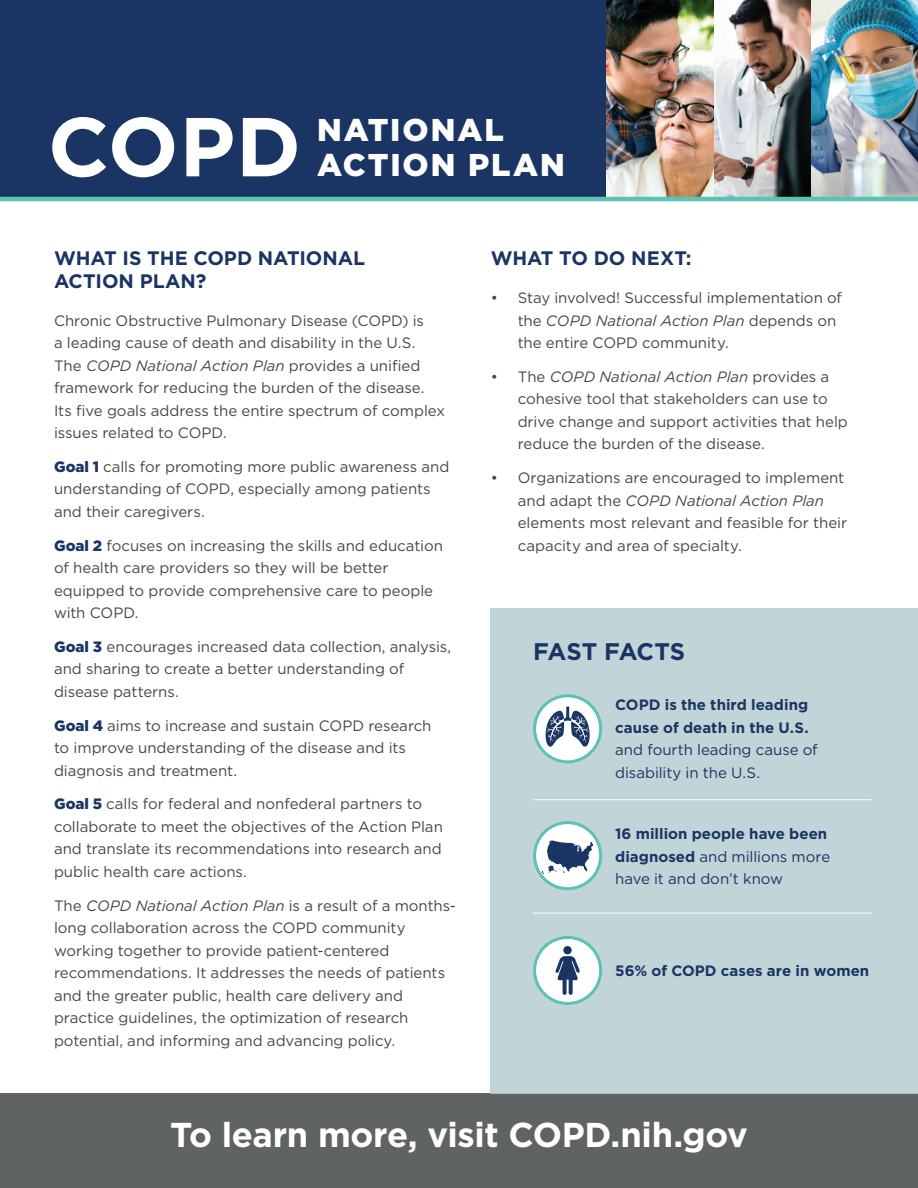
<style>
.page{position:relative;width:918px;height:1188px;background:#fff}
.page>*{position:absolute;margin:0;border:0;box-sizing:border-box;transform-origin:0 0}
.t1{font:700 83.4px "Gotham";color:#fff}
.t2{font:700 34.5px "Gotham";letter-spacing:-.01em;color:#fff}
.t3{font:900 31.5px/35.1px "Gotham";letter-spacing:.06em;color:#fff}
.t4{font:700 24px "Gotham";letter-spacing:-.005em;color:#1a3564}
.t5{font:700 19.5px/22.5px "Gotham";letter-spacing:-.005em;color:#1a3564}
.t6{font:15px/22.5px "Gotham";letter-spacing:-.005em;color:#444749}
.t7{font:15px/22.5px "Gotham";letter-spacing:-.005em;color:#1a3564}
.t8{font:700 15px/22.5px "Gotham";letter-spacing:.005em;color:#1a3564}
.s1{font-style:italic}
.s2{font-weight:900;color:#1a3564}
.s3{font-weight:700}
</style>
<div class="page">
<div style="left:0;top:1093px;width:918px;height:95px;background:#606364"></div>
<div style="left:491px;top:608px;width:427px;height:485px;background:#c1d4d8"></div>
<hr style="left:533px;top:799px;width:339px;height:1px;background:#fff">
<hr style="left:533px;top:913px;width:339px;height:1px;background:#fff">
<div style="left:0;top:0;width:918px;height:197px;background:#1a3564"></div>
<img style="left:607px;top:0;width:311px;height:197px">
<hr style="left:0;top:197px;width:918px;height:4px;background:#5bc3b3">
<svg style="left:535px;top:696px;width:66px;height:66px"></svg>
<div style="left:533px;top:694px;width:69px;height:69px;border:3px solid #5bc3b3;border-radius:50%"></div>
<svg style="left:544px;top:707px;width:47px;height:40px;background:#9aa6ba"></svg>
<svg style="left:535px;top:823px;width:66px;height:66px"></svg>
<div style="left:533px;top:821px;width:69px;height:69px;border:3px solid #5bc3b3;border-radius:50%"></div>
<svg style="left:542px;top:840px;width:51px;height:35px;background:#8896af"></svg>
<div style="left:535px;top:937px;width:66px;height:66px;background:#fff;border-radius:50%"></div>
<div style="left:533px;top:936px;width:69px;height:69px;border:3px solid #5bc3b3;border-radius:50%"></div>
<svg style="left:555px;top:946px;width:25px;height:49px"></svg>
<h1 class="t1" style="left:48px;top:92px;width:255px">COPD</h1>
<h3 class="t3" style="left:317px;top:112px;width:249px">NATIONAL<br>ACTION PLAN</h3>
<h3 class="t5" style="left:54px;top:247px;width:313px">WHAT IS THE COPD NATIONAL<br>ACTION PLAN?</h3>
<p class="t6" style="left:54px;top:309px;width:393px">Chronic Obstructive Pulmonary Disease (COPD) is<br>a leading cause of death and disability in the U.S.<br>The <span class="s1">COPD National Action Plan</span> provides a unified framework for reducing the burden of the disease.<br>Its five goals address the entire spectrum of complex issues related to COPD.</p>
<p class="t6" style="left:54px;top:455px;width:397px"><span class="s2">Goal 1</span> calls for promoting more public awareness and understanding of COPD, especially among patients and their caregivers.</p>
<p class="t6" style="left:54px;top:534px;width:390px"><span class="s2">Goal 2</span> focuses on increasing the skills and education of health care providers so they will be better equipped to provide comprehensive care to people with COPD.</p>
<p class="t6" style="left:54px;top:635px;width:399px"><span class="s2">Goal 3</span> encourages increased data collection, analysis, and sharing to create a better understanding of disease patterns.</p>
<p class="t6" style="left:54px;top:714px;width:379px"><span class="s2">Goal 4</span> aims to increase and sustain COPD research to improve understanding of the disease and its diagnosis and treatment.</p>
<p class="t6" style="left:54px;top:792px;width:390px"><span class="s2">Goal 5</span> calls for federal and nonfederal partners to collaborate to meet the objectives of the Action Plan and translate its recommendations into research and public health care actions.</p>
<p class="t6" style="left:54px;top:894px;width:404px">The <span class="s1">COPD National Action Plan</span> is a result of a months&shy;long collaboration across the COPD community working together to provide patient-centered recommendations. It addresses the needs of patients and the greater public, health care delivery and practice guidelines, the optimization of research potential, and informing and advancing policy.</p>
<h3 class="t5" style="left:491px;top:247px;width:202px">WHAT TO DO NEXT:</h3>
<p class="t6" style="left:518px;top:286px;width:326px;text-indent:-27px">• Stay involved! Successful implementation of the <span class="s1">COPD National Action Plan</span> depends on the entire COPD community.</p>
<p class="t6" style="left:518px;top:365px;width:332px;text-indent:-27px">• The <span class="s1">COPD National Action Plan</span> provides a cohesive tool that stakeholders can use to drive change and support activities that help reduce the burden of the disease.</p>
<p class="t6" style="left:518px;top:466px;width:331px;text-indent:-27px">• Organizations are encouraged to implement and adapt the <span class="s1">COPD National Action Plan </span>elements most relevant and feasible for their capacity and area of specialty.</p>
<h3 class="t4" style="left:533px;top:636px;width:154px">FAST FACTS</h3>
<p class="t8" style="left:615px;top:694px;width:195px">COPD is the third leading cause of death in the U.S.</p>
<p class="t7" style="left:615px;top:738px;width:204px">and fourth leading cause of disability in the U.S.</p>
<p class="t7" style="left:615px;top:822px;width:217px"><span class="s3">16 million people have been diagnosed</span> and millions more have it and don’t know</p>
<p class="t8" style="left:615px;top:960px;width:256px">56% of COPD cases are in women</p>
<h2 class="t2" style="left:170px;top:1112px;width:579px">To learn more, visit COPD.nih.gov</h2>
</div>
